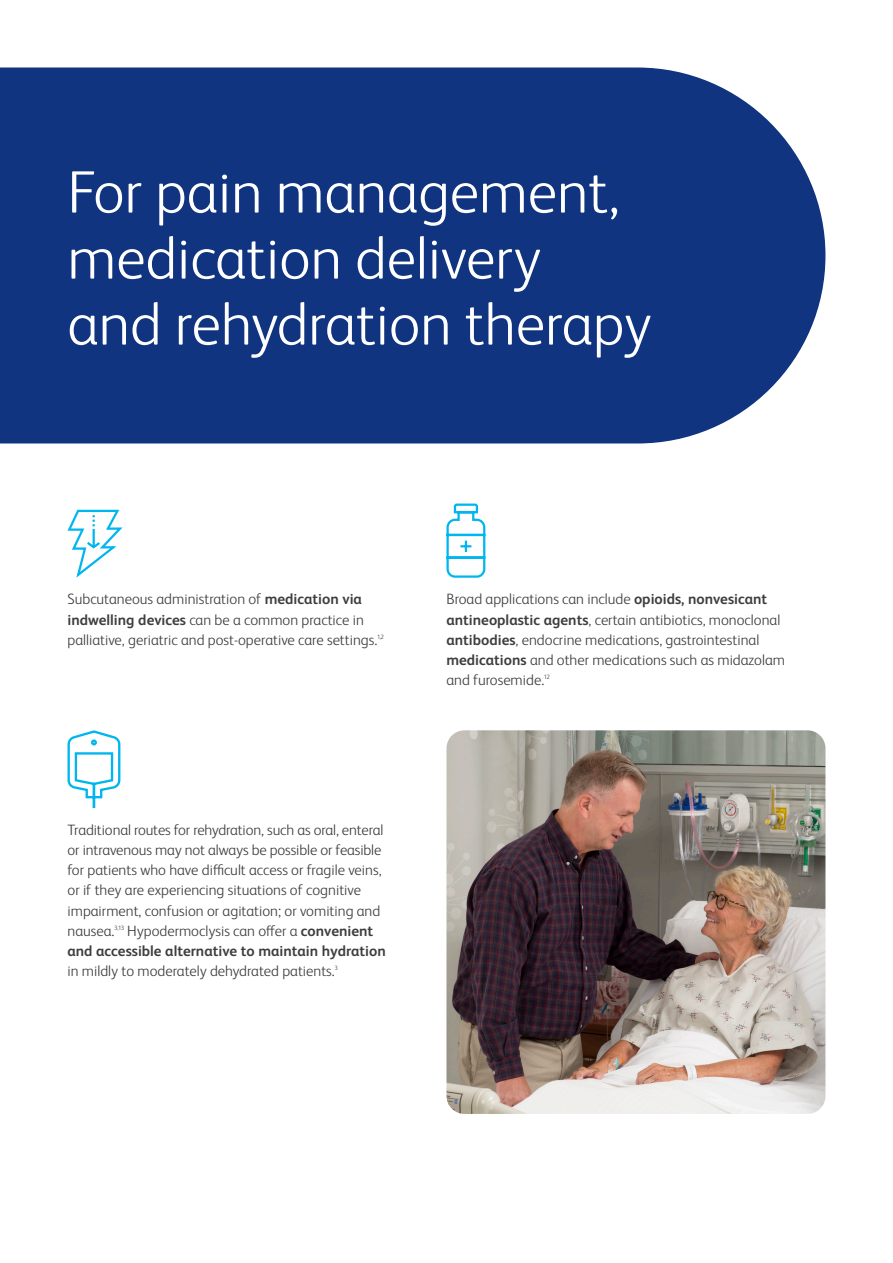
<style>
.page{position:relative;width:893px;height:1263px;background:#fff}
.page>*{position:absolute;margin:0;border:0;box-sizing:border-box;transform-origin:0 0}
.Headline_2{font:300 60px/66px "FS Albert Pro";color:#fff}
.Body{font:300 15px/20.2px "FS Albert Pro";color:#3e3e3f}
.Body-2{font:300 6.3px "FS Albert Pro";color:#3e3e3f}
.s1{font-weight:700}
</style>
<div class="page">
<div style="left:0;top:68px;width:825px;height:375px;background:#10347f"></div>
<svg style="left:67px;top:509px;width:56px;height:69px"></svg>
<svg style="left:67px;top:730px;width:54px;height:78px"></svg>
<svg style="left:446px;top:503px;width:40px;height:75px"></svg>
<img style="left:446px;top:730px;width:379px;height:384px">
<p class="Headline_2" style="left:68px;top:155px;width:585px">For pain management, medication delivery<br>and rehydration therapy</p>
<p class="Body" style="left:68px;top:588px;width:311px">Subcutaneous administration of <span class="s1">medication via indwelling devices</span> can be a common practice in palliative, geriatric and post-operative care settings.</p>
<p class="Body-2" style="left:377px;top:632px;width:8px">1,2</p>
<p class="Body" style="left:68px;top:818px;width:317px">Traditional routes for rehydration, such as oral, enteral or intravenous may not always be possible or feasible for patients who have difficult access or fragile veins, or if they are experiencing situations of cognitive impairment, confusion or agitation; or vomiting and nausea.</p>
<p class="Body" style="left:68px;top:920px;width:320px;text-indent:60px">Hypodermoclysis can offer a <span class="s1">convenient and accessible alternative to maintain hydration </span>in mildly to moderately dehydrated patients.</p>
<p class="Body-2" style="left:114px;top:923px;width:11px">3,13</p>
<p class="Body-2" style="left:335px;top:964px;width:4px">3</p>
<p class="Body" style="left:446px;top:588px;width:340px">Broad applications can include <span class="s1">opioids, nonvesicant antineoplastic agents</span>, certain antibiotics, monoclonal <span class="s1">antibodies</span>, endocrine medications, gastrointestinal <span class="s1">medications</span> and other medications such as midazolam and furosemide.</p>
<p class="Body-2" style="left:544px;top:673px;width:7px">12</p>
</div>
